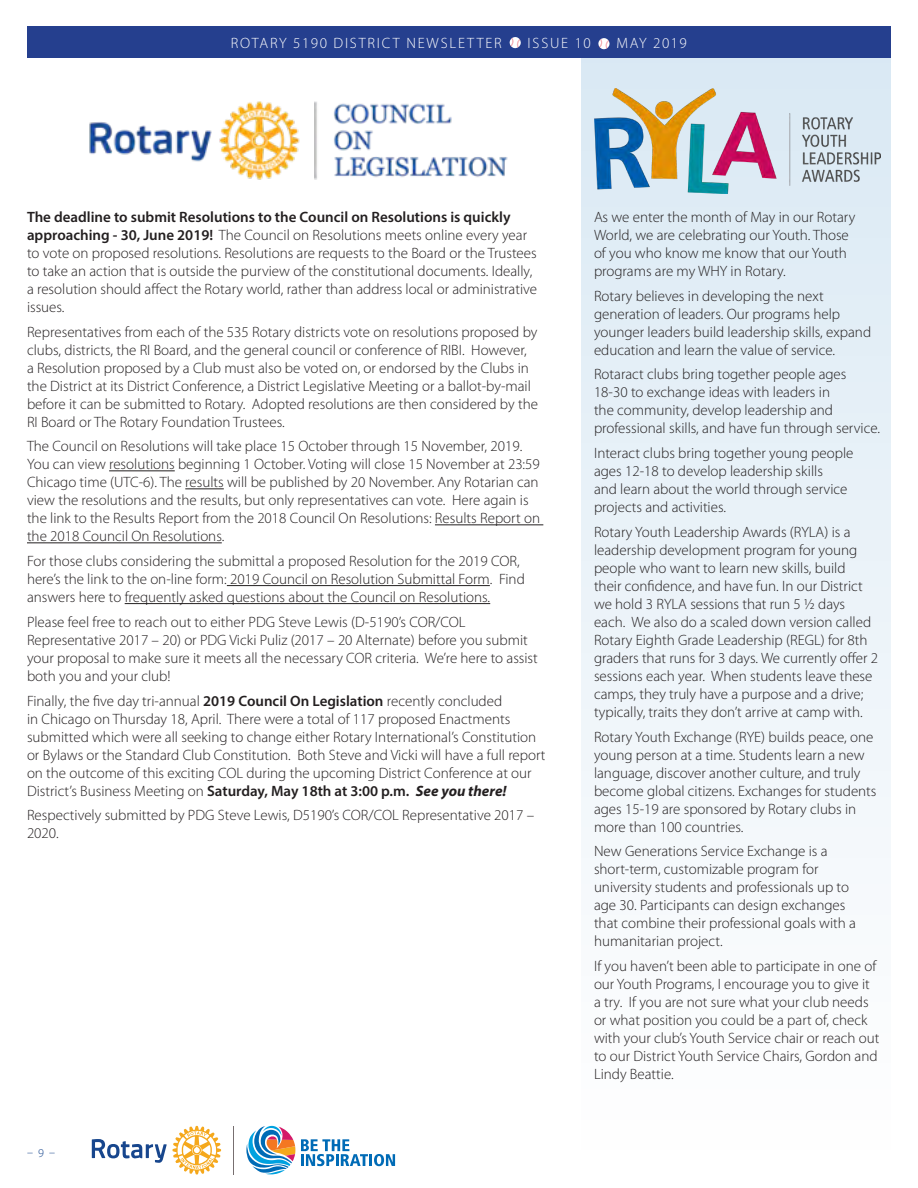
<style>
.page{position:relative;width:918px;height:1188px;background:#fff}
.page>*{position:absolute;margin:0;border:0;box-sizing:border-box;transform-origin:0 0}
.body{font:300 15px/18px "Myriad Pro";color:#231f20}
.t1{font:300 15px "Myriad Pro";letter-spacing:.12em;color:#fff}
.t2{font:300 12px "Myriad Pro";color:#17468d}
.s1{font-weight:600}
.s2{font-weight:700;font-style:italic}
</style>
<div class="page">
<div style="left:27px;top:26px;width:864px;height:31px;background:#253f8e"></div>
<svg style="left:509px;top:37px;width:12px;height:12px"></svg>
<svg style="left:598px;top:38px;width:12px;height:12px"></svg>
<svg style="left:92px;top:1139px;width:75px;height:24px"></svg>
<svg style="left:173px;top:1126px;width:48px;height:48px"></svg>
<hr style="left:233px;top:1126px;width:1px;height:48px;background:#776f70">
<svg style="left:246px;top:1126px;width:149px;height:48px"></svg>
<div style="left:581px;top:58px;width:310px;height:1114px;background:linear-gradient(to bottom,#d9e9f4,#fff)"></div>
<img style="left:89px;top:101px;width:419px;height:79px">
<hr style="left:109px;top:470px;width:66px;height:1px;background:#231f20">
<hr style="left:185px;top:488px;width:39px;height:1px;background:#231f20">
<hr style="left:435px;top:524px;width:108px;height:1px;background:#231f20">
<hr style="left:27px;top:542px;width:195px;height:1px;background:#231f20">
<hr style="left:227px;top:585px;width:263px;height:1px;background:#231f20">
<hr style="left:125px;top:603px;width:365px;height:1px;background:#231f20">
<img style="left:594px;top:88px;width:287px;height:105px">
<p class="t1" style="left:231px;top:35px;width:273px">ROTARY 5190 DISTRICT NEWSLETTER</p>
<p class="t1" style="left:528px;top:35px;width:65px">ISSUE 10</p>
<p class="t1" style="left:616px;top:35px;width:72px">MAY 2019</p>
<p class="body" style="left:27px;top:208px;width:512px"><span class="s1">The deadline to submit Resolutions to the Council on Resolutions is quickly approaching - 30, June 2019!</span> The Council on Resolutions meets online every year to vote on proposed resolutions. Resolutions are requests to the Board or the Trustees to take an action that is outside the purview of the constitutional documents. Ideally, a resolution should affect the Rotary world, rather than address local or administrative issues.</p>
<p class="body" style="left:27px;top:323px;width:512px">Representatives from each of the 535 Rotary districts vote on resolutions proposed by clubs, districts, the RI Board, and the general council or conference of RIBI. However,<br>a Resolution proposed by a Club must also be voted on, or endorsed by the Clubs in the District at its District Conference, a District Legislative Meeting or a ballot-by-mail before it can be submitted to Rotary. Adopted resolutions are then considered by the RI Board or The Rotary Foundation Trustees.</p>
<p class="body" style="left:27px;top:438px;width:515px">The Council on Resolutions will take place 15 October through 15 November, 2019.<br>You can view resolutions beginning 1 October. Voting will close 15 November at 23:59<br>Chicago time (UTC-6). The results will be published by 20 November. Any Rotarian can view the resolutions and the results, but only representatives can vote. Here again is the link to the Results Report from the 2018 Council On Resolutions: Results Report on the 2018 Council On Resolutions.</p>
<p class="body" style="left:27px;top:552px;width:499px">For those clubs considering the submittal a proposed Resolution for the 2019 COR, here’s the link to the on-line form: 2019 Council on Resolution Submittal Form. Find answers here to frequently asked questions about the Council on Resolutions.</p>
<p class="body" style="left:27px;top:613px;width:512px">Please feel free to reach out to either PDG Steve Lewis (D-5190’s COR/COL Representative 2017 – 20) or PDG Vicki Puliz (2017 – 20 Alternate) before you submit your proposal to make sure it meets all the necessary COR criteria. We’re here to assist both you and your club!</p>
<p class="body" style="left:27px;top:692px;width:520px">Finally, the five day tri-annual <span class="s1">2019 Council On Legislation</span> recently concluded<br>in Chicago on Thursday 18, April. There were a total of 117 proposed Enactments submitted which were all seeking to change either Rotary International’s Constitution or Bylaws or the Standard Club Constitution. Both Steve and Vicki will have a full report on the outcome of this exciting COL during the upcoming District Conference at our District’s Business Meeting on <span class="s1">Saturday, May 18th at 3:00 p.m.</span> <span class="s2">See you there!</span></p>
<p class="body" style="left:27px;top:807px;width:509px">Respectively submitted by PDG Steve Lewis, D5190’s COR/COL Representative 2017 –<br>2020.</p>
<p class="t2" style="left:27px;top:1147px;width:30px">– 9 –</p>
<p class="body" style="left:594px;top:208px;width:263px">As we enter the month of May in our Rotary World, we are celebrating our Youth. Those of you who know me know that our Youth programs are my WHY in Rotary.</p>
<p class="body" style="left:594px;top:287px;width:279px">Rotary believes in developing the next generation of leaders. Our programs help younger leaders build leadership skills, expand education and learn the value of service.</p>
<p class="body" style="left:594px;top:366px;width:288px">Rotaract clubs bring together people ages 18-30 to exchange ideas with leaders in<br>the community, develop leadership and professional skills, and have fun through service.</p>
<p class="body" style="left:594px;top:444px;width:261px">Interact clubs bring together young people ages 12-18 to develop leadership skills<br>and learn about the world through service projects and activities.</p>
<p class="body" style="left:594px;top:523px;width:286px">Rotary Youth Leadership Awards (RYLA) is a leadership development program for young people who want to learn new skills, build<br>their confidence, and have fun. In our District we hold 3 RYLA sessions that run 5 ½ days each. We also do a scaled down version called Rotary Eighth Grade Leadership (REGL) for 8th graders that runs for 3 days. We currently offer 2 sessions each year. When students leave these camps, they truly have a purpose and a drive; typically, traits they don’t arrive at camp with.</p>
<p class="body" style="left:594px;top:728px;width:284px">Rotary Youth Exchange (RYE) builds peace, one young person at a time. Students learn a new language, discover another culture, and truly become global citizens. Exchanges for students ages 15-19 are sponsored by Rotary clubs in more than 100 countries.</p>
<p class="body" style="left:594px;top:843px;width:264px">New Generations Service Exchange is a short-term, customizable program for university students and professionals up to age 30. Participants can design exchanges that combine their professional goals with a humanitarian project.</p>
<p class="body" style="left:594px;top:957px;width:287px">If you haven’t been able to participate in one of our Youth Programs, I encourage you to give it a try. If you are not sure what your club needs or what position you could be a part of, check with your club’s Youth Service chair or reach out to our District Youth Service Chairs, Gordon and Lindy Beattie.</p>
</div>
